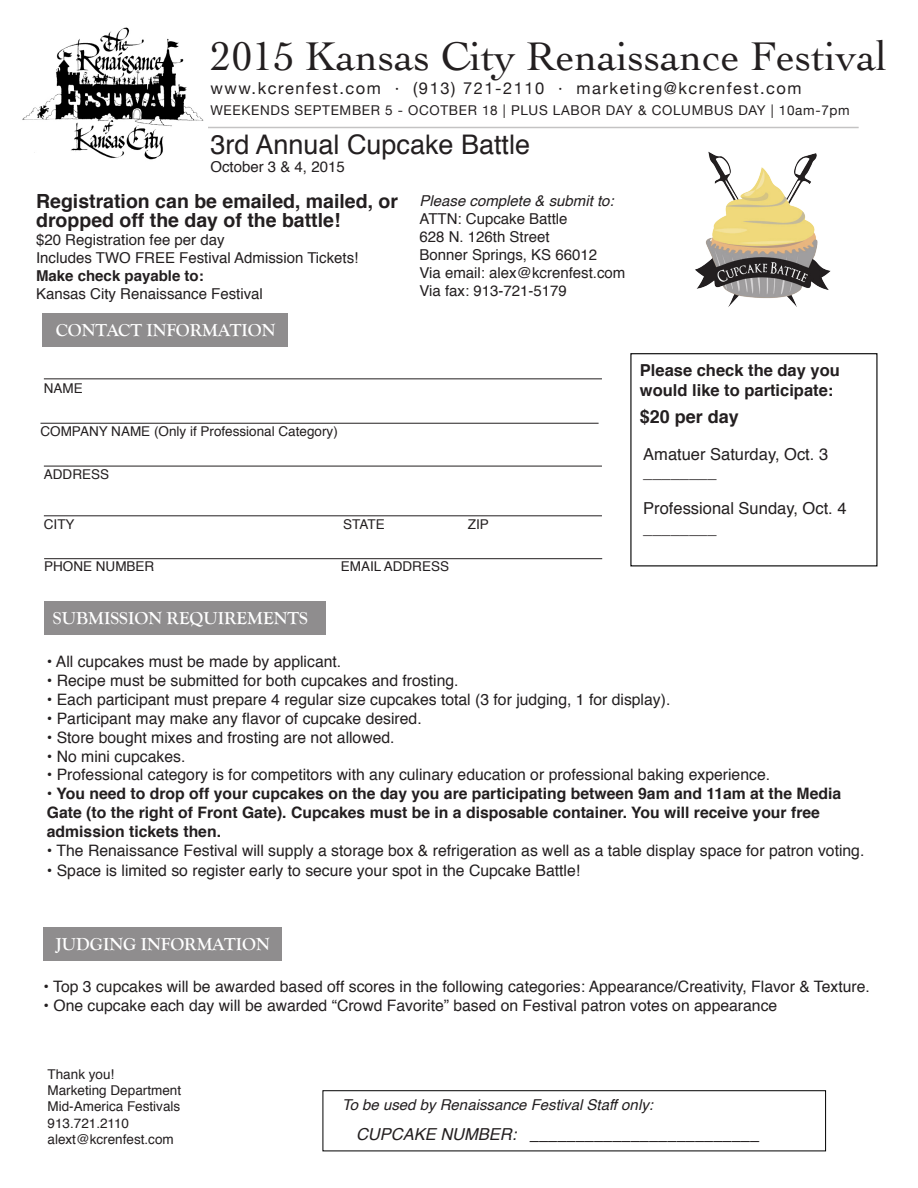
<style>
.page{position:relative;width:918px;height:1188px;background:#fff}
.page>*{position:absolute;margin:0;border:0;box-sizing:border-box;transform-origin:0 0}
.t1{font:42px "Cochin";color:#231f20}
.t2{font:27px "Helvetica";color:#231f20}
.t3{font:700 19.5px "Helvetica";color:#231f20}
.t4{font:700 18px "Goudy Old Style T";color:#fff}
.t5{font:700 18px "Helvetica";color:#231f20}
.t6{font:16.5px/18px "Helvetica";color:#231f20}
.t7{font:16.5px "Helvetica Neue";letter-spacing:.095em;color:#231f20}
.t8{font:700 16.5px/19.8px "Helvetica";color:#231f20}
.t9{font:italic 16.5px "Helvetica";color:#231f20}
.t10{font:15.75px "Helvetica";color:#231f20}
.t11{font:700 15.75px/18.9px "Helvetica";color:#231f20}
.t12{font:15px "Helvetica";color:#231f20}
.t13{font:italic 15px "Helvetica";color:#231f20}
.t14{font:700 15px "Helvetica";color:#231f20}
.t15{font:13.5px "Helvetica";color:#231f20}
.t16{font:13.5px "Helvetica Neue";letter-spacing:.05em;color:#231f20}
.s1{font-weight:400}
</style>
<div class="page">
<hr style="left:207px;top:127px;width:652px;height:1px;background:#231f20">
<div style="left:42px;top:314px;width:246px;height:33px;background:#8f8d8e"></div>
<div style="left:44px;top:601px;width:282px;height:34px;background:#8f8d8e"></div>
<div style="left:44px;top:927px;width:238px;height:34px;background:#8f8d8e"></div>
<div style="left:323px;top:1090px;width:503px;height:61px;border:1px solid #000"></div>
<hr style="left:44px;top:378px;width:558px;height:1px;background:#231f20">
<hr style="left:40px;top:423px;width:559px;height:1px;background:#231f20">
<hr style="left:44px;top:466px;width:558px;height:1px;background:#231f20">
<hr style="left:44px;top:515px;width:558px;height:1px;background:#231f20">
<hr style="left:44px;top:558px;width:558px;height:1px;background:#231f20">
<img style="left:22px;top:27px;width:186px;height:133px">
<img style="left:695px;top:151px;width:136px;height:156px">
<p class="t1" style="left:210px;top:28px;width:678px">2015 Kansas City Renaissance Festival</p>
<p class="t7" style="left:210px;top:76px;width:593px">www.kcrenfest.com · (913) 721-2110 · marketing@kcrenfest.com</p>
<p class="t16" style="left:210px;top:100px;width:641px">WEEKENDS SEPTEMBER 5 - OCOTBER 18 | PLUS LABOR DAY &amp; COLUMBUS DAY | 10am-7pm</p>
<p class="t2" style="left:210px;top:123px;width:321px">3rd Annual Cupcake Battle</p>
<p class="t12" style="left:210px;top:155px;width:136px">October 3 &amp; 4, 2015</p>
<p class="t3" style="left:36px;top:185px;width:363px">Registration can be emailed, mailed, or</p>
<p class="t3" style="left:36px;top:205px;width:306px">dropped off the day of the battle!</p>
<p class="t12" style="left:36px;top:229px;width:190px">$20 Registration fee per day</p>
<p class="t12" style="left:36px;top:247px;width:324px">Includes TWO FREE Festival Admission Tickets!</p>
<p class="t14" style="left:36px;top:264px;width:169px">Make check payable to:</p>
<p class="t12" style="left:36px;top:283px;width:228px">Kansas City Renaissance Festival</p>
<p class="t4" style="left:56px;top:320px;width:221px">CONTACT INFORMATION</p>
<p class="t13" style="left:420px;top:189px;width:196px">Please complete &amp; submit to:</p>
<p class="t12" style="left:420px;top:207px;width:150px">ATTN: Cupcake Battle</p>
<p class="t12" style="left:420px;top:225px;width:132px">628 N. 126th Street</p>
<p class="t12" style="left:420px;top:243px;width:179px">Bonner Springs, KS 66012</p>
<p class="t12" style="left:420px;top:261px;width:207px">Via email: alex@kcrenfest.com</p>
<p class="t12" style="left:420px;top:279px;width:149px">Via fax: 913-721-5179</p>
<p class="t15" style="left:44px;top:378px;width:41px">NAME</p>
<p class="t15" style="left:40px;top:421px;width:299px">COMPANY NAME (Only if Professional Category)</p>
<p class="t15" style="left:44px;top:464px;width:67px">ADDRESS</p>
<p class="t15" style="left:44px;top:513px;width:32px">CITY</p>
<p class="t15" style="left:343px;top:513px;width:43px">STATE</p>
<p class="t15" style="left:468px;top:513px;width:23px">ZIP</p>
<p class="t15" style="left:44px;top:556px;width:112px">PHONE NUMBER</p>
<p class="t15" style="left:341px;top:556px;width:110px">EMAIL ADDRESS</p>
<p class="t8" style="left:640px;top:360px;width:201px">Please check the day you would like to participate:</p>
<p class="t5" style="left:640px;top:402px;width:101px">$20 per day</p>
<p class="t6" style="left:643px;top:446px;width:186px">Amatuer Saturday, Oct. 3 ________</p>
<p class="t6" style="left:643px;top:499px;width:205px;line-height:19.8px">Professional Sunday, Oct. 4 ________</p>
<p class="t4" style="left:53px;top:608px;width:257px">SUBMISSION REQUIREMENTS</p>
<p class="t10" style="left:47px;top:649px;width:296px">• All cupcakes must be made by applicant.</p>
<p class="t10" style="left:47px;top:668px;width:413px">• Recipe must be submitted for both cupcakes and frosting.</p>
<p class="t10" style="left:47px;top:687px;width:625px">• Each participant must prepare 4 regular size cupcakes total (3 for judging, 1 for display).</p>
<p class="t10" style="left:47px;top:706px;width:376px">• Participant may make any flavor of cupcake desired.</p>
<p class="t10" style="left:47px;top:725px;width:349px">• Store bought mixes and frosting are not allowed.</p>
<p class="t10" style="left:47px;top:744px;width:140px">• No mini cupcakes.</p>
<p class="t10" style="left:47px;top:763px;width:725px">• Professional category is for competitors with any culinary education or professional baking experience.</p>
<p class="t11" style="left:47px;top:785px;width:796px"><span class="s1">•</span> You need to drop off your cupcakes on the day you are participating between 9am and 11am at the Media<br>Gate (to the right of Front Gate). Cupcakes must be in a disposable container. You will receive your free</p>
<p class="t11" style="left:47px;top:822px;width:176px">admission tickets then.</p>
<p class="t10" style="left:47px;top:838px;width:819px">• The Renaissance Festival will supply a storage box &amp; refrigeration as well as a table display space for patron voting.</p>
<p class="t10" style="left:47px;top:858px;width:535px">• Space is limited so register early to secure your spot in the Cupcake Battle!</p>
<p class="t4" style="left:56px;top:934px;width:215px">JUDGING INFORMATION</p>
<p class="t10" style="left:44px;top:975px;width:828px">• Top 3 cupcakes will be awarded based off scores in the following categories: Appearance/Creativity, Flavor &amp; Texture.</p>
<p class="t10" style="left:44px;top:994px;width:735px">• One cupcake each day will be awarded “Crowd Favorite” based on Festival patron votes on appearance</p>
<p class="t15" style="left:48px;top:1064px;width:68px">Thank you!</p>
<p class="t15" style="left:48px;top:1080px;width:135px">Marketing Department</p>
<p class="t15" style="left:48px;top:1096px;width:134px">Mid-America Festivals</p>
<p class="t15" style="left:48px;top:1112px;width:83px">913.721.2110</p>
<p class="t15" style="left:48px;top:1129px;width:128px">alext@kcrenfest.com</p>
<p class="t13" style="left:342px;top:1093px;width:312px">To be used by Renaissance Festival Staff only:</p>
<p class="t9" style="left:356px;top:1121px;width:405px">CUPCAKE NUMBER: _________________________</p>
</div>
